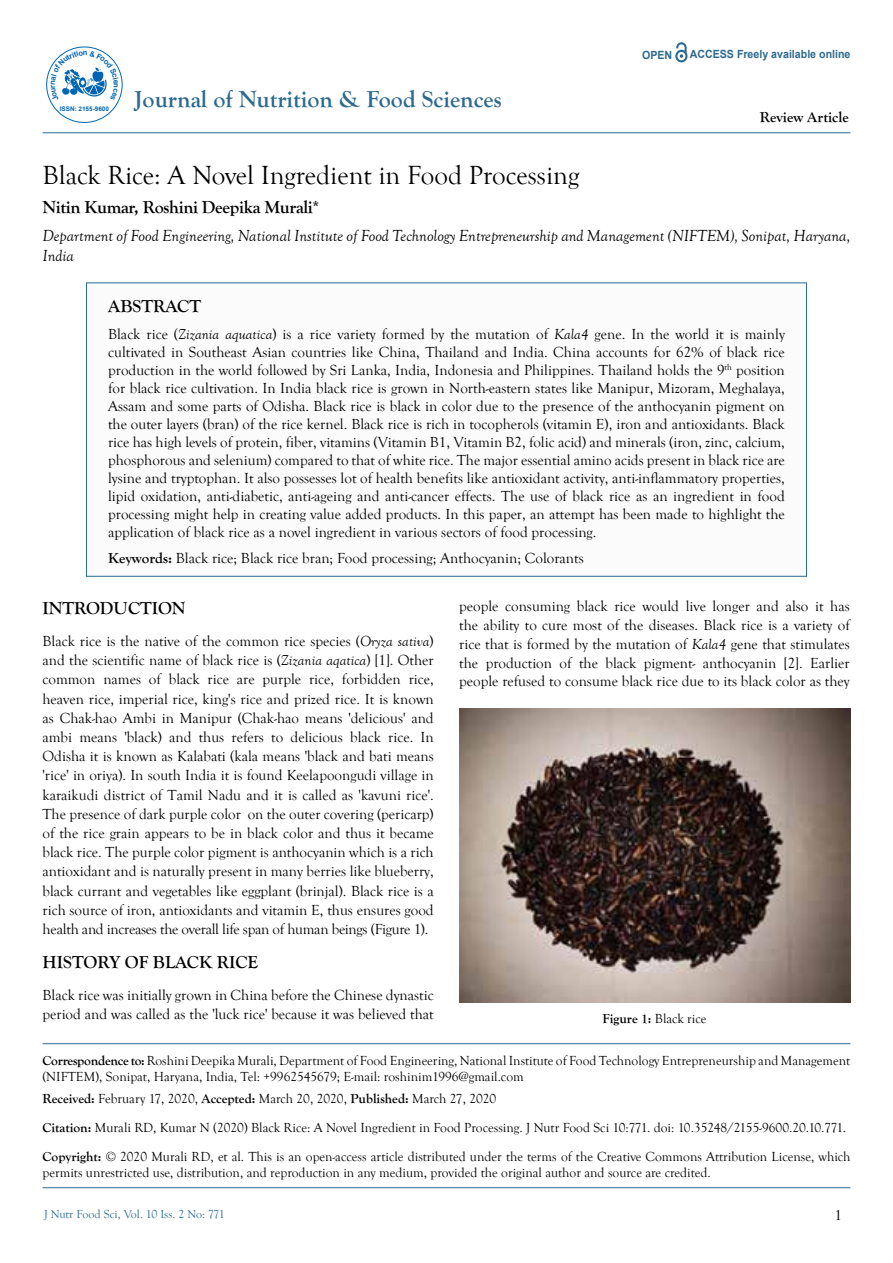
<style>
.page{position:relative;width:893px;height:1263px;background:#fff}
.page>*{position:absolute;margin:0;border:0;box-sizing:border-box;transform-origin:0 0}
.t1{font:27px "Goudy Old Style T";color:#000}
.t2{font:700 24px "Goudy Old Style T";color:#2d6a8e}
.t3{font:700 18px "Goudy Old Style T";letter-spacing:-.005em;color:#000}
.t4{font:italic 16.5px/19.8px "Goudy Old Style T";color:#000}
.t5{font:15px/19.2px "Goudy Old Style T";color:#000;text-align:justify}
.t6{font:700 15px "Goudy Old Style T";color:#000}
.t7{font:13.5px/29px "Goudy Old Style T";color:#000}
.t8{font:12px "Goudy Old Style T";color:#2c6b8f}
.t9{font:700 11.25px "Arial";color:#2d6a8e;scale:.94 1}
.t10{font:700 6.3px "Arial";color:#0066b3}
.s1{font-style:italic}
.s2{font-weight:700}
</style>
<div class="page">
<hr style="left:43px;top:133px;width:807px;height:1px;background:#2c6b8f">
<svg style="left:675px;top:43px;width:12px;height:19px"></svg>
<div style="left:46px;top:47px;width:76px;height:76px;border:1px solid #0066b3;border-radius:50%"></div>
<div style="left:86px;top:283px;width:720px;height:293px;background:#fbfbfb"></div>
<hr style="left:43px;top:1187px;width:807px;height:1px;background:#2c6b8f">
<hr style="left:43px;top:1043px;width:807px;height:1px;background:#2c6b8f">
<img style="left:459px;top:709px;width:391px;height:293px">
<svg style="left:51px;top:50px;width:68px;height:52px"></svg>
<p class="t10" style="left:60px;top:104px;width:51px">ISSN: 2155-9600</p>
<h2 class="t2" style="left:135px;top:86px;width:369px">Journal of Nutrition &amp; Food Sciences</h2>
<p class="t9" style="left:642px;top:47px;width:34px">OPEN</p>
<p class="t9" style="left:690px;top:46px;width:172px">ACCESS Freely available online</p>
<p class="t6" style="left:760px;top:109px;width:90px">Review Article</p>
<h1 class="t1" style="left:43px;top:160px;width:538px">Black Rice: A Novel Ingredient in Food Processing</h1>
<p class="t3" style="left:43px;top:197px;width:278px">Nitin Kumar, Roshini Deepika Murali*</p>
<p class="t4" style="left:43px;top:227px;width:809px">Department of Food Engineering, National Institute of Food Technology Entrepreneurship and Management (NIFTEM), Sonipat, Haryana,<br>India</p>
<p class="t3" style="left:108px;top:296px;width:94px">ABSTRACT</p>
<p class="t5" style="left:108px;top:325px;width:678px;line-height:18px">Black rice (<span class="s1">Zizania aquatica</span>) is a rice variety formed by the mutation of <span class="s1">Kala4</span> gene. In the world it is mainly cultivated in Southeast Asian countries like China, Thailand and India. China accounts for 62% of black rice production in the world followed by Sri Lanka, India, Indonesia and Philippines. Thailand holds the 9<sup>th</sup> position for black rice cultivation. In India black rice is grown in North-eastern states like Manipur, Mizoram, Meghalaya, Assam and some parts of Odisha. Black rice is black in color due to the presence of the anthocyanin pigment on the outer layers (bran) of the rice kernel. Black rice is rich in tocopherols (vitamin E), iron and antioxidants. Black rice has high levels of protein, fiber, vitamins (Vitamin B1, Vitamin B2, folic acid) and minerals (iron, zinc, calcium, phosphorous and selenium) compared to that of white rice. The major essential amino acids present in black rice are lysine and tryptophan. It also possesses lot of health benefits like antioxidant activity, anti-inflammatory properties, lipid oxidation, anti-diabetic, anti-ageing and anti-cancer effects. The use of black rice as an ingredient in food processing might help in creating value added products. In this paper, an attempt has been made to highlight the application of black rice as a novel ingredient in various sectors of food processing.</p>
<p class="t5" style="left:108px;top:549px;width:477px"><span class="s2">Keywords:</span> Black rice; Black rice bran; Food processing; Anthocyanin; Colorants</p>
<p class="t3" style="left:43px;top:598px;width:145px">INTRODUCTION</p>
<p class="t5" style="left:43px;top:632px;width:393px">Black rice is the native of the common rice species (<span class="s1">Oryza sativa</span>) and the scientific name of black rice is (<span class="s1">Zizania aqatica</span>) [1]. Other common names of black rice are purple rice, forbidden rice, heaven rice, imperial rice, king's rice and prized rice. It is known as Chak-hao Ambi in Manipur (Chak-hao means 'delicious' and ambi means 'black) and thus refers to delicious black rice. In Odisha it is known as Kalabati (kala means 'black and bati means 'rice' in oriya). In south India it is found Keelapoongudi village in karaikudi district of Tamil Nadu and it is called as 'kavuni rice'.<br>The presence of dark purple color on the outer covering (pericarp) of the rice grain appears to be in black color and thus it became black rice. The purple color pigment is anthocyanin which is a rich antioxidant and is naturally present in many berries like blueberry, black currant and vegetables like eggplant (brinjal). Black rice is a rich source of iron, antioxidants and vitamin E, thus ensures good health and increases the overall life span of human beings (Figure 1).</p>
<p class="t3" style="left:43px;top:952px;width:217px">HISTORY OF BLACK RICE</p>
<p class="t5" style="left:43px;top:986px;width:393px;line-height:18.8px">Black rice was initially grown in China before the Chinese dynastic period and was called as the 'luck rice' because it was believed that</p>
<p class="t5" style="left:459px;top:597px;width:392px;line-height:18.8px">people consuming black rice would live longer and also it has the ability to cure most of the diseases. Black rice is a variety of rice that is formed by the mutation of <span class="s1">Kala4</span> gene that stimulates the production of the black pigment- anthocyanin [2]. Earlier people refused to consume black rice due to its black color as they</p>
<p class="t7" style="left:603px;top:1004px;width:105px"><span class="s2">Figure 1:</span> Black rice</p>
<p class="t7" style="left:43px;top:1052px;width:809px;line-height:16.2px"><span class="s2">Correspondence to:</span> Roshini Deepika Murali, Department of Food Engineering, National Institute of Food Technology Entrepreneurship and Management (NIFTEM), Sonipat, Haryana, India, Tel: +9962545679; E-mail: roshinim1996@gmail.com</p>
<p class="t7" style="left:43px;top:1085px;width:809px"><span class="s2">Received:</span> February 17, 2020, <span class="s2">Accepted:</span> March 20, 2020, <span class="s2">Published:</span> March 27, 2020<br><span class="s2">Citation:</span> Murali RD, Kumar N (2020) Black Rice: A Novel Ingredient in Food Processing. J Nutr Food Sci 10:771. doi: 10.35248/2155-9600.20.10.771.<br><span class="s2">Copyright:</span> © 2020 Murali RD, et al. This is an open-access article distributed under the terms of the Creative Commons Attribution License, which</p>
<p class="t7" style="left:43px;top:1159px;width:670px">permits unrestricted use, distribution, and reproduction in any medium, provided the original author and source are credited.</p>
<p class="t8" style="left:44px;top:1207px;width:182px">J Nutr Food Sci, Vol. 10 Iss. 2 No: 771</p>
<p class="t5" style="left:834px;top:1206px;width:9px">1</p>
</div>
